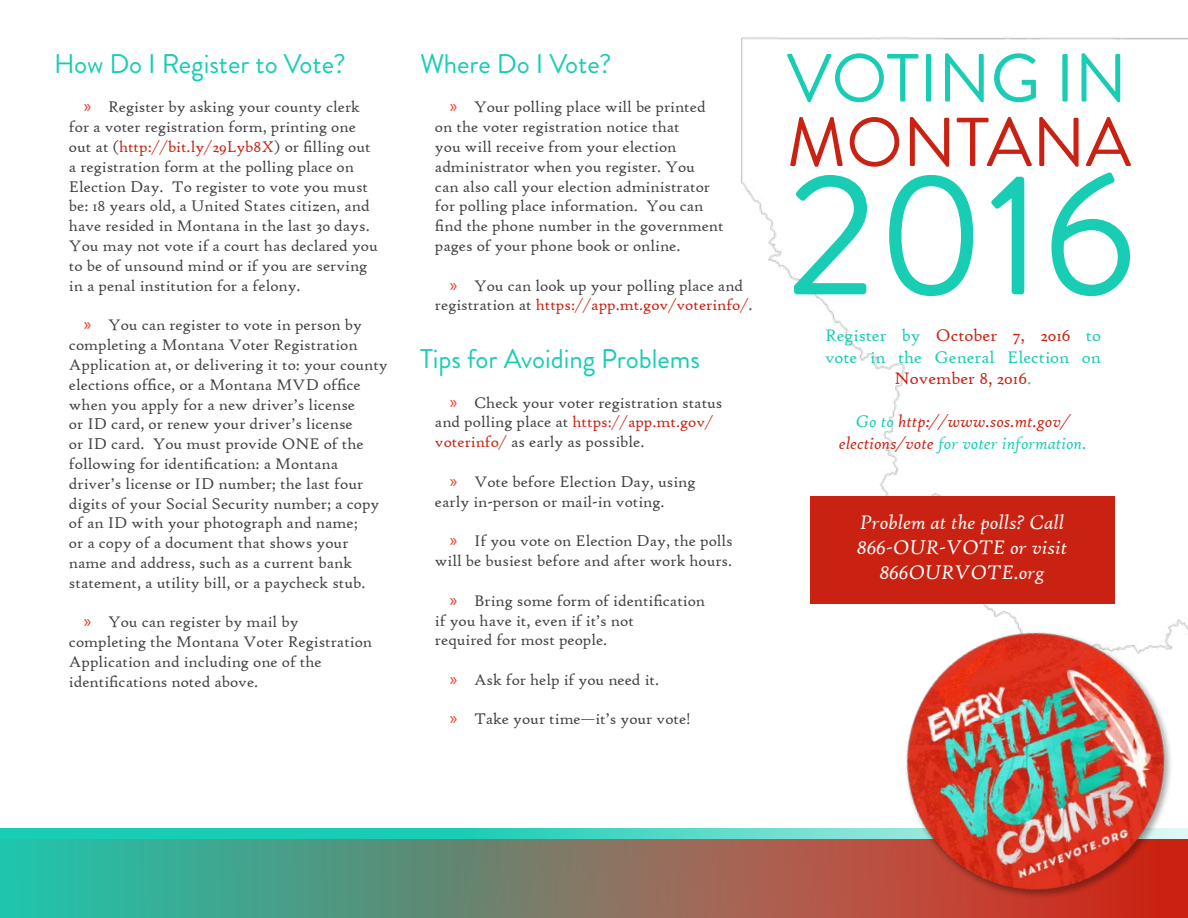
<style>
.page{position:relative;width:1188px;height:918px;background:#fff}
.page>*{position:absolute;margin:0;border:0;box-sizing:border-box;transform-origin:0 0}
.t1{font:173.1px "Brandon Grotesque";color:#19cdb4}
.t2{font:69px "Brandon Grotesque";color:#c92212}
.t3{font:67.95px "Brandon Grotesque";color:#19cdb4}
.t4{font:27px "Brandon Grotesque";color:#19cdb4}
.t5{font:italic 21px/25.2px "High Tower Text";color:#fff;text-align:center}
.t6{font:18px/21.6px "High Tower Text";color:#19cdb4;text-align:center}
.t7{font:italic 18px/21.6px "High Tower Text";color:#c92212;text-align:center}
.t8{font:16.5px/19.8px "High Tower Text";color:#434345}
.s1{font-family:"Myriad Pro";font-size:18px;color:#e33421}
.s2{color:#c92212}
.s3{color:#19cdb4}
</style>
<div class="page">
<img style="left:741px;top:37px;width:447px;height:567px">
<svg style="left:0;top:828px;width:861px;height:11px;background:#32d2bc"></svg>
<svg style="left:0;top:839px;width:861px;height:79px;background:#678b77"></svg>
<img style="left:861px;top:586px;width:327px;height:332px">
<div style="left:811px;top:496px;width:304px;height:108px;background:#c92212"></div>
<h3 class="t4" style="left:54px;top:45px;width:293px">How Do I Register to Vote?</h3>
<p class="t8" style="left:69px;top:97px;width:310px;text-indent:15px"><span class="s1">»</span> Register by asking your county clerk for a voter registration form, printing one out at (<span class="s2">http://bit.ly/29Lyb8X</span>) or filling out a registration form at the polling place on Election Day. To register to vote you must be: 18 years old, a United States citizen, and have resided in Montana in the last 30 days.<br>You may not vote if a court has declared you to be of unsound mind or if you are serving in a penal institution for a felony.</p>
<p class="t8" style="left:69px;top:315px;width:320px;text-indent:15px"><span class="s1">»</span> You can register to vote in person by completing a Montana Voter Registration Application at, or delivering it to: your county elections office, or a Montana MVD office when you apply for a new driver’s license<br>or ID card, or renew your driver’s license<br>or ID card. You must provide ONE of the following for identification: a Montana driver’s license or ID number; the last four digits of your Social Security number; a copy of an ID with your photograph and name;<br>or a copy of a document that shows your name and address, such as a current bank statement, a utility bill, or a paycheck stub.</p>
<p class="t8" style="left:69px;top:612px;width:305px;text-indent:15px"><span class="s1">»</span> You can register by mail by completing the Montana Voter Registration Application and including one of the identifications noted above.</p>
<h3 class="t4" style="left:420px;top:45px;width:193px">Where Do I Vote?</h3>
<p class="t8" style="left:435px;top:97px;width:290px;text-indent:15px"><span class="s1">»</span> Your polling place will be printed on the voter registration notice that<br>you will receive from your election administrator when you register. You<br>can also call your election administrator for polling place information. You can find the phone number in the government pages of your phone book or online.</p>
<p class="t8" style="left:435px;top:276px;width:319px;text-align:center"><span class="s1">»</span> You can look up your polling place and registration at <span class="s2">https://app.mt.gov/voterinfo/</span>.</p>
<h3 class="t4" style="left:420px;top:340px;width:282px">Tips for Avoiding Problems</h3>
<p class="t8" style="left:435px;top:393px;width:289px;text-indent:15px"><span class="s1">»</span> Check your voter registration status and polling place at <span class="s2">https://app.mt.gov/ voterinfo/</span> as early as possible.</p>
<p class="t8" style="left:435px;top:472px;width:262px;text-indent:15px"><span class="s1">»</span> Vote before Election Day, using early in-person or mail-in voting.</p>
<p class="t8" style="left:435px;top:531px;width:299px;text-align:right"><span class="s1">»</span> If you vote on Election Day, the polls will be busiest before and after work hours.</p>
<p class="t8" style="left:435px;top:591px;width:272px;text-indent:15px"><span class="s1">»</span> Bring some form of identification if you have it, even if it’s not<br>required for most people.</p>
<p class="t8" style="left:450px;top:670px;width:211px"><span class="s1">»</span> Ask for help if you need it.</p>
<p class="t8" style="left:450px;top:709px;width:242px"><span class="s1">»</span> Take your time—it’s your vote!</p>
<h3 class="t3" style="left:787px;top:31px;width:342px">VOTING IN</h3>
<h2 class="t2" style="left:787px;top:95px;width:346px">MONTANA</h2>
<h1 class="t1" style="left:787px;top:116px;width:351px">2016</h1>
<p class="t6" style="left:825px;top:324px;width:277px">Register by <span class="s2">October 7, 2016</span> to vote in the General Election on<br><span class="s2">November 8, 2016</span>.</p>
<p class="t7" style="left:839px;top:411px;width:249px"><span class="s3">Go to</span> http://www.sos.mt.gov/ elections/vote <span class="s3">for voter information.</span></p>
<p class="t5" style="left:857px;top:509px;width:212px">Problem at the polls? Call<br>866-OUR-VOTE or visit<br>866OURVOTE.org</p>
</div>
